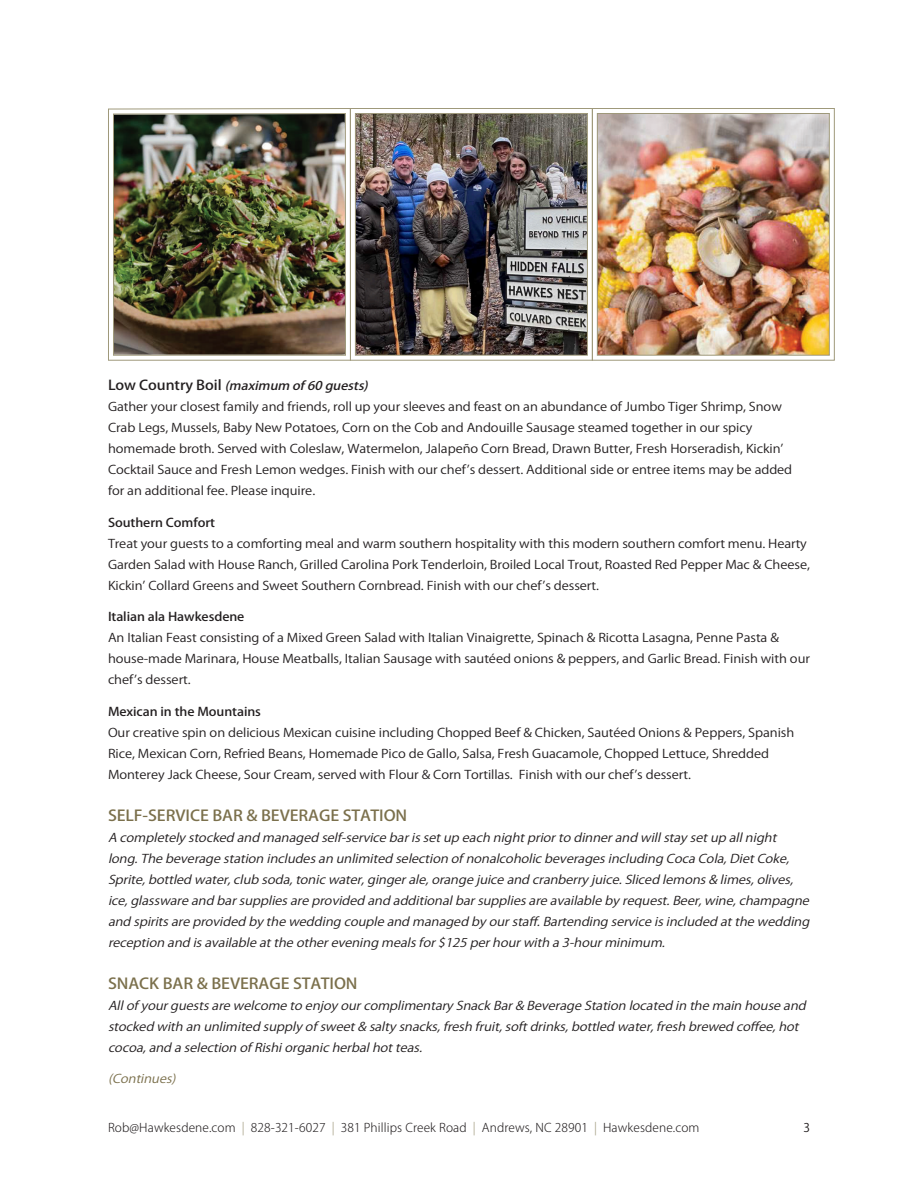
<style>
.page{position:relative;width:918px;height:1188px;background:#fff}
.page>*{position:absolute;margin:0;border:0;box-sizing:border-box;transform-origin:0 0}
.t1{font:500 15px "Koz Go Pr 6 N";letter-spacing:-.005em;color:#7b704c;scale:1.1 1}
.Text{font:12px/21px "Koz Go Pr 6 N";letter-spacing:-.005em;color:#231f20;scale:1.1 1}
.Text-2{font:italic 12px/21px "Koz Go Pr 6 N";color:#231f20;scale:1.1 1}
.t2{font:300 12px "Koz Go Pro";letter-spacing:.01em;color:#231f20}
.Text-3{font:500 12px "Koz Go Pr 6 N";letter-spacing:-.005em;color:#231f20;scale:1.1 1}
.Text-4{font:italic 500 12px "Koz Go Pr 6 N";color:#231f20;scale:1.1 1}
.t3{font:italic 12px "Koz Go Pr 6 N";color:#7b704c;scale:1.1 1}
.t4{font:12px "Koz Go Pro";color:#231f20}
.s1{font-style:normal;font-size:13.5px}
.s2{color:#9f997b}
</style>
<div class="page">
<svg style="left:593px;top:108px;width:242px;height:253px"></svg>
<img style="left:596px;top:112px;width:234px;height:244px">
<svg style="left:352px;top:108px;width:241px;height:253px"></svg>
<img style="left:354px;top:112px;width:234px;height:244px">
<svg style="left:108px;top:108px;width:244px;height:253px"></svg>
<img style="left:112px;top:113px;width:235px;height:243px">
<p class="Text-4" style="left:108px;top:379px;width:242px"><span class="s1">L o w C o u n t ry B o i l</span> (maximum of60guests)</p>
<p class="Text" style="left:108px;top:397px;width:624px">Gather your closest family and friends, roll up your sleeves and feast on an abundance of Jumbo Tiger Shrimp, Snow Crab Legs, Mussels, Baby New Potatoes, Corn on the Cob and Andouille Sausage steamed together in our spicy homemade broth. Served with Coleslaw, Watermelon, Jalapeño Corn Bread, Drawn Butter, Fresh Horseradish, Kickin’ Cocktail Sauce and Fresh Lemon wedges. Finish with our chef’s dessert. Additional side or entree items may be added for an additional fee. Please inquire.</p>
<p class="Text-3" style="left:108px;top:516px;width:99px">Southern Comfort</p>
<p class="Text" style="left:108px;top:533px;width:640px">Treat your guests to a comforting meal and warm southern hospitality with this modern southern comfort menu. Hearty<br>Garden Salad with House Ranch, Grilled Carolina Pork Tenderloin, Broiled Local Trout, Roasted Red Pepper Mac &amp; Cheese,<br>Kickin’ Collard Greens and Sweet Southern Cornbread. Finish with our chef’s dessert.</p>
<p class="Text-3" style="left:108px;top:610px;width:126px">Italian ala Hawkesdene</p>
<p class="Text" style="left:108px;top:628px;width:640px">An Italian Feast consisting of a Mixed Green Salad with Italian Vinaigrette, Spinach &amp; Ricotta Lasagna, Penne Pasta &amp; house-made Marinara, House Meatballs, Italian Sausage with sautéed onions &amp; peppers, and Garlic Bread. Finish with our chef’s dessert.</p>
<p class="Text-3" style="left:108px;top:705px;width:141px">Mexican in the Mountains</p>
<p class="Text" style="left:108px;top:722px;width:625px">Our creative spin on delicious Mexican cuisine including Chopped Beef &amp; Chicken, Sautéed Onions &amp; Peppers, Spanish<br>Rice, Mexican Corn, Refried Beans, Homemade Pico de Gallo, Salsa, Fresh Guacamole, Chopped Lettuce, Shredded<br>Monterey Jack Cheese, Sour Cream, served with Flour &amp; Corn Tortillas. Finish with our chef’s dessert.</p>
<p class="t1" style="left:108px;top:807px;width:274px">SELF-SERVICE BAR &amp; BEVERAGE STATION</p>
<p class="Text-2" style="left:108px;top:827px;width:643px">A completelystockedandmanagedself-servicebarissetupeachnightpriortodinnerandwillstaysetupallnight long.ThebeveragestationincludesanunlimitedselectionofnonalcoholicbeveragesincludingCocaCola,DietCoke, Sprite,bottledwater,clubsoda,tonicwater,gingerale,orangejuiceandcranberryjuice.Slicedlemons&amp; limes,olives, ice,glasswareandbarsuppliesareprovidedandadditionalbarsuppliesareavailablebyrequest.Beer,wine,champagne andspiritsareprovidedbytheweddingcoupleandmanagedbyourstaff.Bartendingserviceisincludedatthewedding receptionandisavailableattheothereveningmealsfor$125perhourwitha3-hourminimum.</p>
<p class="t1" style="left:108px;top:975px;width:228px">SNACK BAR &amp; BEVERAGE STATION</p>
<p class="Text-2" style="left:108px;top:995px;width:640px">AllofyourguestsarewelcometoenjoyourcomplimentarySnackBar&amp; BeverageStationlocatedinthemainhouseand stockedwithanunlimitedsupplyofsweet&amp; saltysnacks,freshfruit,softdrinks,bottledwater,freshbrewedcoffee,hot cocoa,andaselectionofRishiorganicherbalhotteas.</p>
<p class="t3" style="left:108px;top:1072px;width:67px">(Continues)</p>
<p class="t2" style="left:108px;top:1119px;width:593px">Rob@Hawkesdene.com <span class="s2">|</span> 828-321-6027 <span class="s2">|</span> 381 Phillips Creek Road <span class="s2">|</span> Andrews, NC 28901 <span class="s2">|</span> Hawkesdene.com</p>
<p class="t4" style="left:803px;top:1120px;width:8px">3</p>
</div>
